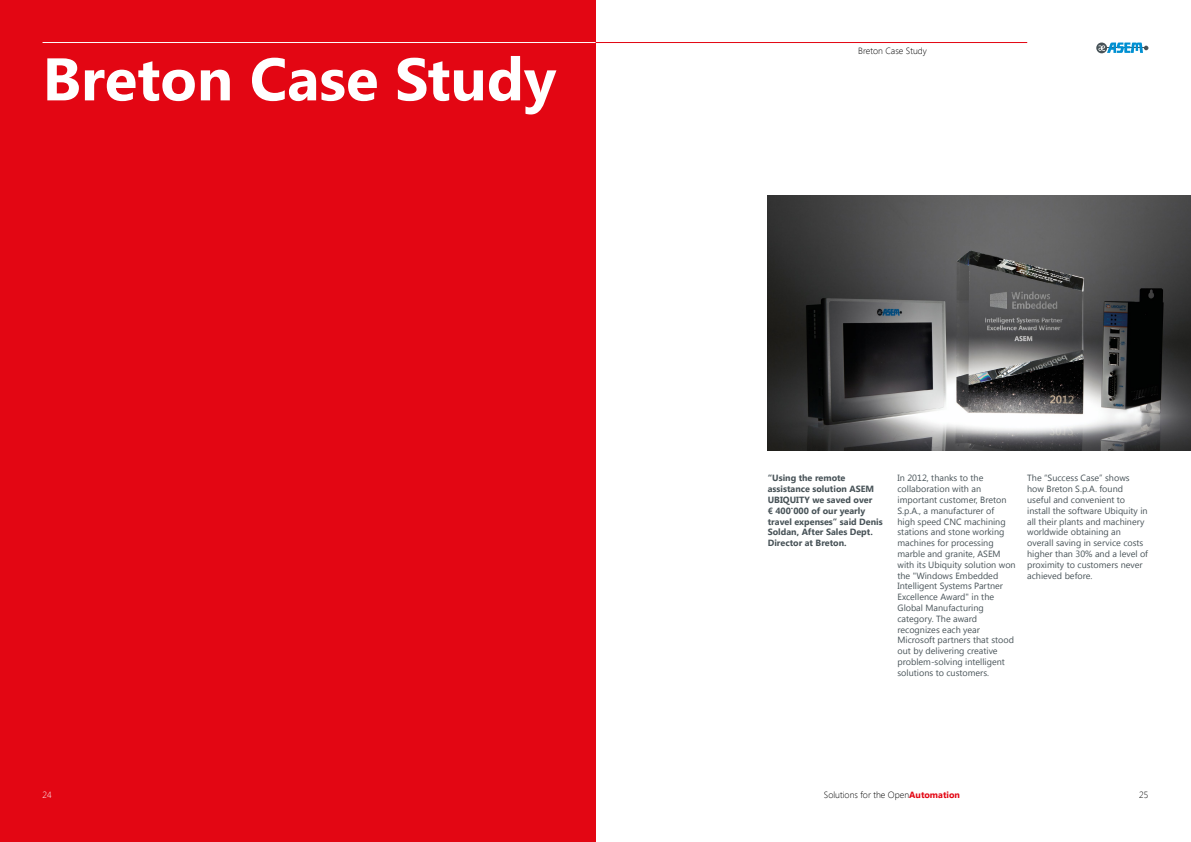
<style>
.page{position:relative;width:1191px;height:842px;background:#fff}
.page>*{position:absolute;margin:0;border:0;box-sizing:border-box;transform-origin:0 0}
.t1{font:700 60px "Segoe UI";color:#fff}
.t2{font:9px/10.8px "Segoe UI";color:#485358}
.t3{font:700 9px/10.8px "Segoe UI";color:#485358}
.t4{font:300 9px "Segoe UI";color:#000}
.t5{font:300 9px "Segoe UI";color:#fff}
.s1{font-weight:700;color:#e30613}
</style>
<div class="page">
<hr style="left:595px;top:42px;width:432px;height:1px;background:#e30613">
<div style="left:1096px;top:43px;width:11px;height:10px;background:#485358;border-radius:50%"></div>
<svg style="left:1098px;top:42px;width:50px;height:11px"></svg>
<div style="left:0;top:0;width:595px;height:842px;background:#e30613"></div>
<hr style="left:43px;top:42px;width:552px;height:1px;background:#fff">
<img style="left:767px;top:196px;width:424px;height:255px">
<h1 class="t1" style="left:43px;top:36px;width:515px">Breton Case Study</h1>
<p class="t5" style="left:43px;top:788px;width:11px">24</p>
<p class="t4" style="left:858px;top:45px;width:70px">Breton Case Study</p>
<p class="t3" style="left:767px;top:472px;width:108px">“Using the remote assistance solution ASEM<br>UBIQUITY we saved over € 400 000 of our yearly</p>
<p class="t3" style="left:767px;top:497px;width:116px;line-height:15.8px;text-indent:23px">.<br>travel expenses” said Denis</p>
<p class="t3" style="left:767px;top:526px;width:107px">Soldan, After Sales Dept.<br>Director at Breton.</p>
<p class="t2" style="left:897px;top:472px;width:120px">In 2012, thanks to the collaboration with an important customer, Breton<br>S.p.A., a manufacturer of<br>high speed CNC machining stations and stone working machines for processing marble and granite, ASEM with its Ubiquity solution won the "Windows Embedded<br>Intelligent Systems Partner<br>Excellence Award" in the<br>Global Manufacturing category. The award recognizes each year<br>Microsoft partners that stood out by delivering creative problem-solving intelligent solutions to customers.</p>
<p class="t2" style="left:1027px;top:472px;width:122px">The “Success Case” shows how Breton S.p.A. found useful and convenient to install the software Ubiquity in all their plants and machinery worldwide obtaining an overall saving in service costs higher than 30% and a level of proximity to customers never achieved before.</p>
<p class="t4" style="left:824px;top:788px;width:138px">Solutions for the Open<span class="s1">Automation</span></p>
<p class="t4" style="left:1139px;top:788px;width:11px">25</p>
</div>
